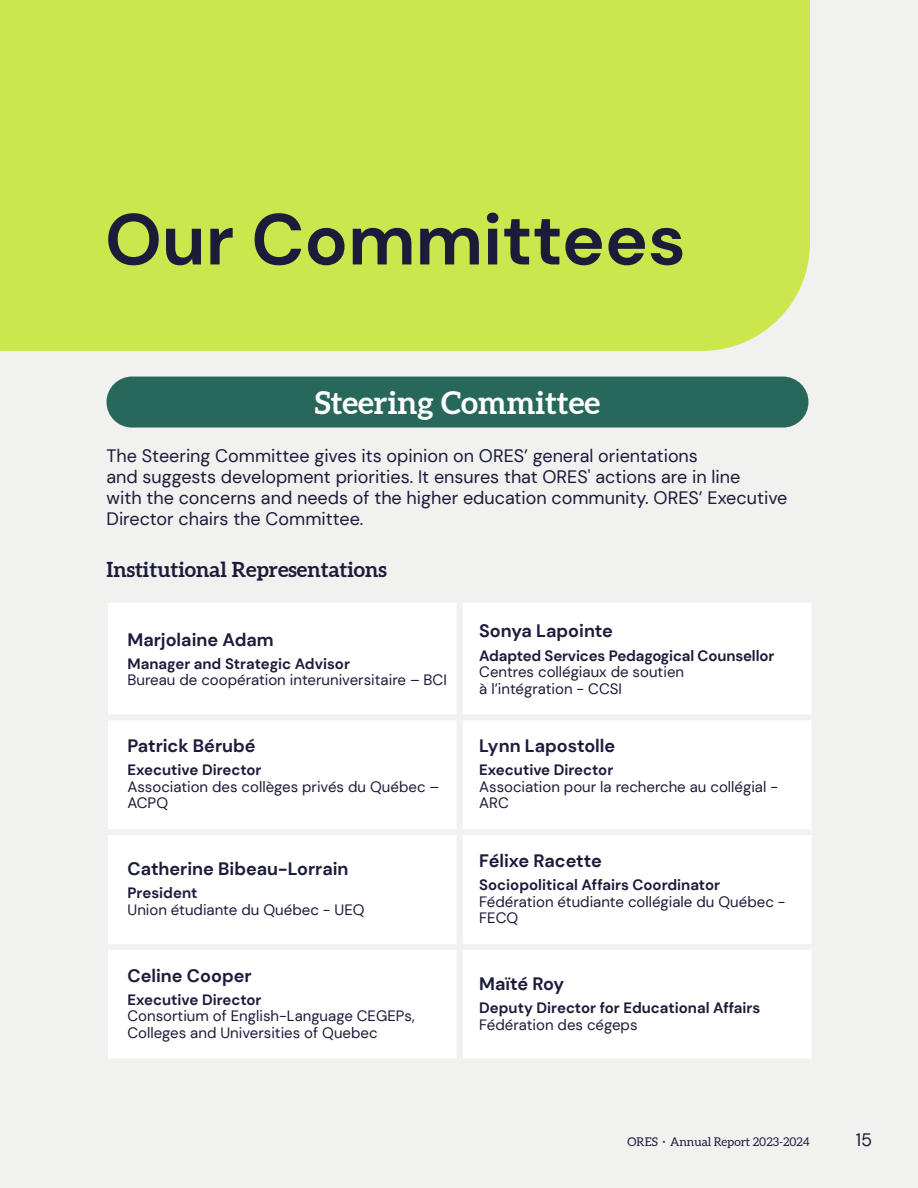
<style>
.page{position:relative;width:918px;height:1188px;background:#f1f1f0}
.page>*{position:absolute;margin:0;border:0;box-sizing:border-box;transform-origin:0 0}
.t1{font:700 72px "DM Sans";color:#1b1b3a}
.H3_-_Encadré{font:700 31.5px "Aleo";color:#fff}
.H4{font:700 21px "Aleo";color:#1b1b3a}
.t2{font:18px/21px "DM Sans";color:#1b1b3a}
.Nom{font:700 18px "DM Sans";color:#1b1b3a}
.Endroit{font:15px/16.5px "DM Sans";color:#1b1b3a}
.Poste{font:700 15px "DM Sans";color:#1b1b3a}
.t3{font:12px "Aleo";color:#1b1b3a}
.s1{font-family:"Source Code Variable"}
</style>
<div class="page">
<div style="left:0;top:0;width:810px;height:351px;background:#cce64d"></div>
<div style="left:106px;top:377px;width:702px;height:51px;background:#27685b;border-radius:26px"></div>
<div style="left:108px;top:603px;width:703px;height:455px;background:#fff"></div>
<div style="left:457px;top:603px;width:6px;height:111px;background:#f1f1f0"></div>
<div style="left:108px;top:714px;width:352px;height:6px;background:#f1f1f0"></div>
<div style="left:460px;top:714px;width:352px;height:6px;background:#f1f1f0"></div>
<div style="left:457px;top:720px;width:6px;height:109px;background:#f1f1f0"></div>
<div style="left:108px;top:829px;width:352px;height:6px;background:#f1f1f0"></div>
<div style="left:460px;top:829px;width:352px;height:6px;background:#f1f1f0"></div>
<div style="left:457px;top:835px;width:6px;height:109px;background:#f1f1f0"></div>
<div style="left:108px;top:944px;width:352px;height:6px;background:#f1f1f0"></div>
<div style="left:460px;top:944px;width:352px;height:6px;background:#f1f1f0"></div>
<div style="left:457px;top:950px;width:6px;height:109px;background:#f1f1f0"></div>
<h2 class="t1" style="left:105px;top:194px;width:582px">Our Committees</h2>
<p class="H3_-_Encadré" style="left:315px;top:383px;width:287px">Steering Committee</p>
<p class="t2" style="left:106px;top:445px;width:683px">The Steering Committee gives its opinion on ORES’ general orientations<br>and suggests development priorities. It ensures that ORES' actions are in line<br>with the concerns and needs of the higher education community. ORES’ Executive Director chairs the Committee.</p>
<p class="H4" style="left:106px;top:556px;width:282px">Institutional Representations</p>
<p class="Nom" style="left:128px;top:628px;width:148px">Marjolaine Adam</p>
<p class="Poste" style="left:128px;top:654px;width:224px">Manager and Strategic Advisor</p>
<p class="Endroit" style="left:128px;top:672px;width:321px">Bureau de coopération interuniversitaire – BCI</p>
<p class="Nom" style="left:128px;top:735px;width:130px">Patrick Bérubé</p>
<p class="Poste" style="left:128px;top:761px;width:136px">Executive Director</p>
<p class="Endroit" style="left:128px;top:778px;width:313px">Association des collèges privés du Québec –<br>ACPQ</p>
<p class="Nom" style="left:128px;top:858px;width:223px">Catherine Bibeau-Lorrain</p>
<p class="Poste" style="left:128px;top:884px;width:71px">President</p>
<p class="Endroit" style="left:128px;top:901px;width:239px">Union étudiante du Québec - UEQ</p>
<p class="Nom" style="left:128px;top:964px;width:126px">Celine Cooper</p>
<p class="Poste" style="left:128px;top:990px;width:136px">Executive Director</p>
<p class="Endroit" style="left:128px;top:1008px;width:289px">Consortium of English-Language CEGEPs,<br>Colleges and Universities of Quebec</p>
<p class="Nom" style="left:479px;top:620px;width:135px">Sonya Lapointe</p>
<p class="Poste" style="left:479px;top:646px;width:297px">Adapted Services Pedagogical Counsellor</p>
<p class="Endroit" style="left:479px;top:664px;width:206px">Centres collégiaux de soutien à l’intégration - CCSI</p>
<p class="Nom" style="left:479px;top:735px;width:138px">Lynn Lapostolle</p>
<p class="Poste" style="left:479px;top:761px;width:136px">Executive Director</p>
<p class="Endroit" style="left:479px;top:778px;width:300px">Association pour la recherche au collégial -<br>ARC</p>
<p class="Nom" style="left:479px;top:849px;width:124px">Félixe Racette</p>
<p class="Poste" style="left:479px;top:876px;width:242px">Sociopolitical Affairs Coordinator</p>
<p class="Endroit" style="left:479px;top:893px;width:308px">Fédération étudiante collégiale du Québec -<br>FECQ</p>
<p class="Nom" style="left:479px;top:972px;width:86px">Maïté Roy</p>
<p class="Poste" style="left:479px;top:999px;width:283px">Deputy Director for Educational Affairs</p>
<p class="Endroit" style="left:479px;top:1016px;width:160px">Fédération des cégeps</p>
<p class="t3" style="left:628px;top:1135px;width:184px">ORES <span class="s1">·</span> Annual Report 2023-2024</p>
<p class="t2" style="left:856px;top:1129px;width:18px">15</p>
</div>
